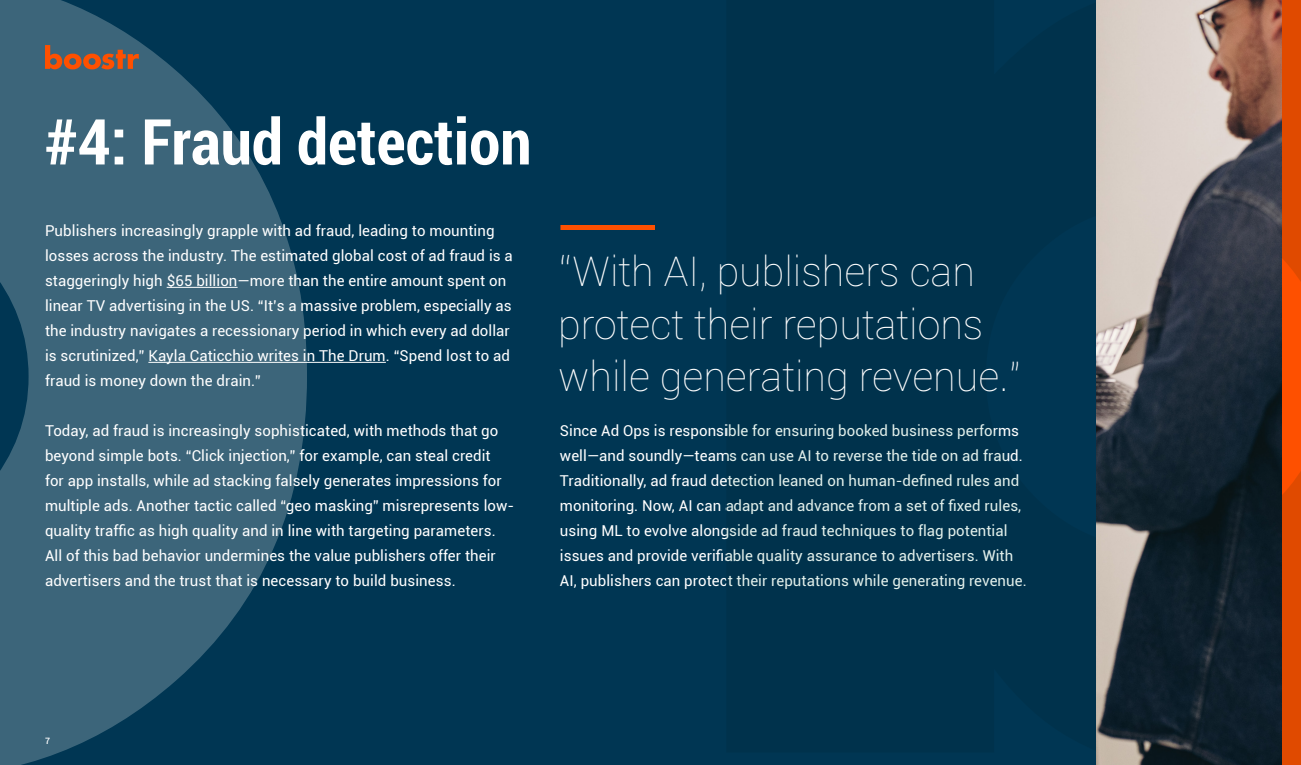
<style>
.page{position:relative;width:1301px;height:765px;background:#fff}
.page>*{position:absolute;margin:0;border:0;box-sizing:border-box;transform-origin:0 0}
.t1{font:700 condensed 63.25px "Roboto";color:#fff}
.t2{font:100 41.25px/52.5px "Roboto";color:#fff}
.t3{font:15px/25px "Roboto";letter-spacing:.005em;color:#fff}
.t4{font:500 8.75px "Roboto";color:#fff}
.s1{font-size:43.75px}
</style>
<div class="page">
<div style="left:0;top:0;width:1281px;height:765px;background:#003653"></div>
<svg style="left:0;top:0;width:307px;height:765px;fill:#3c657a"></svg>
<svg style="left:45px;top:45px;width:94px;height:24px;background:#8f5b45"></svg>
<hr style="left:167px;top:287px;width:70px;height:1px;background:#fff">
<hr style="left:148px;top:362px;width:238px;height:1px;background:#fff">
<svg style="left:1281px;top:0;width:20px;height:765px;background:#df4a02"></svg>
<img style="left:1096px;top:0;width:185px;height:765px">
<div style="left:560px;top:225px;width:95px;height:5px;background:#fe5000"></div>
<h1 class="t1" style="left:45px;top:98px;width:488px">#4: Fraud detection</h1>
<p class="t3" style="left:45px;top:218px;width:469px">Publishers increasingly grapple with ad fraud, leading to mounting losses across the industry. The estimated global cost of ad fraud is a staggeringly high $65 billion—more than the entire amount spent on linear TV advertising in the US. “It’s a massive problem, especially as the industry navigates a recessionary period in which every ad dollar is scrutinized,” Kayla Caticchio writes in The Drum. “Spend lost to ad fraud is money down the drain.”</p>
<p class="t3" style="left:45px;top:418px;width:471px">Today, ad fraud is increasingly sophisticated, with methods that go beyond simple bots. “Click injection,” for example, can steal credit<br>for app installs, while ad stacking falsely generates impressions for multiple ads. Another tactic called “geo masking” misrepresents low&shy;quality traffic as high quality and in line with targeting parameters.<br>All of this bad behavior undermines the value publishers offer their advertisers and the trust that is necessary to build business.</p>
<p class="t3" style="left:560px;top:418px;width:468px">Since Ad Ops is responsible for ensuring booked business performs well—and soundly—teams can use AI to reverse the tide on ad fraud.<br>Traditionally, ad fraud detection leaned on human-defined rules and monitoring. Now, AI can adapt and advance from a set of fixed rules, using ML to evolve alongside ad fraud techniques to flag potential issues and provide verifiable quality assurance to advertisers. With AI, publishers can protect their reputations while generating revenue.</p>
<h2 class="t2" style="left:558px;top:244px;width:464px"><span class="s1">“</span>With AI, publishers can protect their reputations while generating revenue.”</h2>
<p class="t4" style="left:45px;top:734px;width:6px">7</p>
</div>
